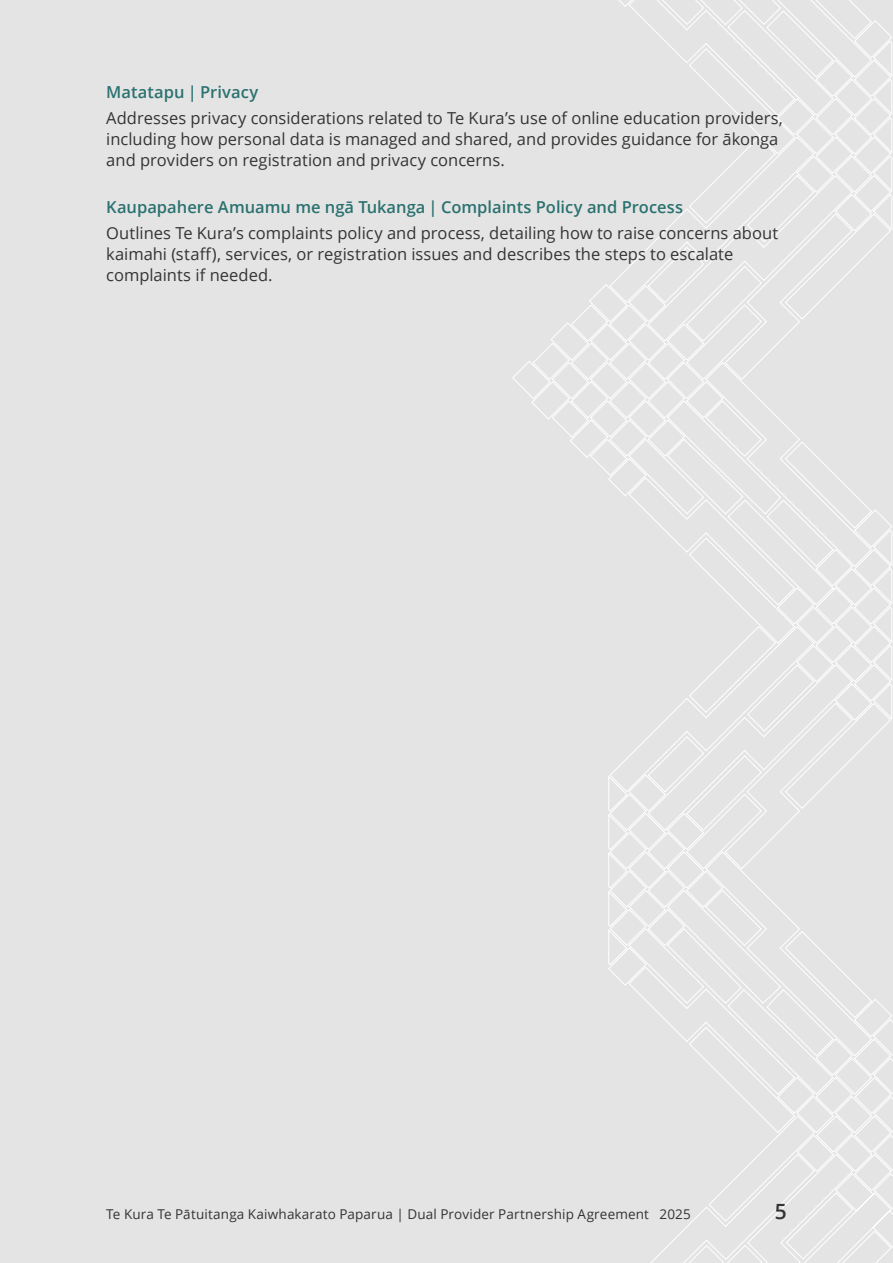
<style>
.page{position:relative;width:893px;height:1263px;background:#e5e4e4}
.page>*{position:absolute;margin:0;border:0;box-sizing:border-box;transform-origin:0 0}
.t1{font:600 21px "Open Sans";color:#343433}
.t2{font:16.5px/21px "Open Sans";color:#343433}
.t3{font:600 16.5px "Open Sans";color:#2a7270}
.t4{font:13.5px "Open Sans";letter-spacing:.01em;color:#343433}
</style>
<div class="page">
<p class="t3" style="left:106px;top:80px;width:153px">Matatapu | Privacy</p>
<p class="t2" style="left:106px;top:107px;width:678px">Addresses privacy considerations related to Te Kura’s use of online education providers, including how personal data is managed and shared, and provides guidance for ākonga and providers on registration and privacy concerns.</p>
<p class="t3" style="left:106px;top:196px;width:578px">Kaupapahere Amuamu me ngā Tukanga | Complaints Policy and Process</p>
<p class="t2" style="left:106px;top:223px;width:673px">Outlines Te Kura’s complaints policy and process, detailing how to raise concerns about kaimahi (staff), services, or registration issues and describes the steps to escalate complaints if needed.</p>
<p class="t4" style="left:106px;top:1204px;width:586px">Te Kura Te Pātuitanga Kaiwhakarato Paparua | Dual Provider Partnership Agreement 2025</p>
<p class="t1" style="left:775px;top:1196px;width:13px">5</p>
</div>
